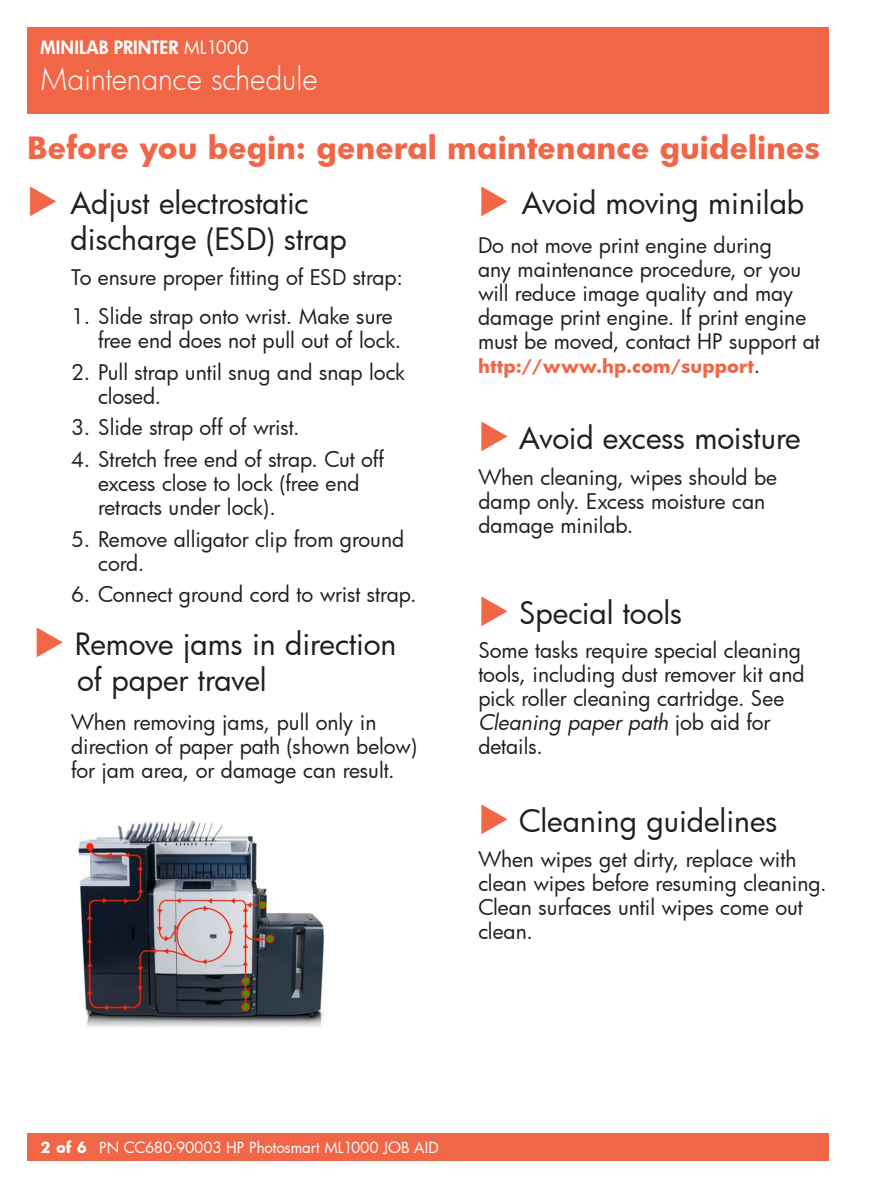
<style>
.page{position:relative;width:893px;height:1188px;background:#fff}
.page>*{position:absolute;margin:0;border:0;box-sizing:border-box;transform-origin:0 0}
.Step_titles{font:30px/36px "Futura Bk";letter-spacing:-.005em;color:#231f20}
.Table_text{font:700 30px "Futura Bk";color:#f26648}
.Title_-_Add__pages{font:30px "Futura Lt";color:#fff}
.Instructions_-_Numbe{font:21px/24px "Futura Bk";color:#231f20}
.Instructions_-_Numbe-2{font:700 18px "Futura Bk";letter-spacing:.005em;color:#f26648}
.TopLevelCategory{font:18px "Futura Hv";letter-spacing:.005em;color:#fff}
.t1{font:15px "Futura Bk";color:#fff}
.s1{font-family:"Futura Bk"}
.s2{color:#f26648}
.s3{font-weight:400;font-size:21px;color:#231f20}
.s4{font-style:italic}
.s5{font-weight:700}
</style>
<div class="page">
<div style="left:27px;top:1134px;width:800px;height:27px;background:#f26648"></div>
<div style="left:27px;top:27px;width:800px;height:87px;background:#f26648"></div>
<img style="left:78px;top:820px;width:247px;height:207px">
<p class="TopLevelCategory" style="left:40px;top:35px;width:210px">MINILAB PRINTER <span class="s1">ML1000</span></p>
<p class="Title_-_Add__pages" style="left:40px;top:59px;width:278px">Maintenance schedule</p>
<p class="Table_text" style="left:27px;top:127px;width:793px">Before you begin: general maintenance guidelines</p>
<p class="Step_titles" style="left:70px;top:184px;width:278px;text-indent:-44px"><span class="s2">◆</span> Adjust electrostatic discharge (ESD) strap</p>
<p class="Instructions_-_Numbe" style="left:71px;top:265px;width:333px">To ensure proper fitting of ESD strap:</p>
<p class="Instructions_-_Numbe" style="left:98px;top:304px;width:304px;text-indent:-27px">1. Slide strap onto wrist. Make sure free end does not pull out of lock.</p>
<p class="Instructions_-_Numbe" style="left:98px;top:360px;width:308px;text-indent:-27px">2. Pull strap until snug and snap lock closed.</p>
<p class="Instructions_-_Numbe" style="left:71px;top:415px;width:230px">3. Slide strap off of wrist.</p>
<p class="Instructions_-_Numbe" style="left:98px;top:447px;width:288px;text-indent:-27px">4. Stretch free end of strap. Cut off excess close to lock (free end retracts under lock).</p>
<p class="Instructions_-_Numbe" style="left:98px;top:526px;width:307px;text-indent:-27px">5. Remove alligator clip from ground cord.</p>
<p class="Instructions_-_Numbe" style="left:71px;top:582px;width:347px">6. Connect ground cord to wrist strap.</p>
<p class="Step_titles" style="left:77px;top:625px;width:320px;text-indent:-44px"><span class="s2">◆</span> Remove jams in direction of paper travel</p>
<p class="Instructions_-_Numbe" style="left:71px;top:710px;width:347px">When removing jams, pull only in direction of paper path (shown below) for jam area, or damage can result.</p>
<p class="Step_titles" style="left:478px;top:185px;width:327px"><span class="s2">◆</span> Avoid moving minilab</p>
<p class="Instructions_-_Numbe" style="left:478px;top:233px;width:343px">Do not move print engine during<br>any maintenance procedure, or you will reduce image quality and may damage print engine. If print engine must be moved, contact HP support at</p>
<p class="Instructions_-_Numbe-2" style="left:478px;top:353px;width:284px">http://www.hp.com/support<span class="s3">.</span></p>
<p class="Step_titles" style="left:478px;top:420px;width:324px"><span class="s2">◆</span> Avoid excess moisture</p>
<p class="Instructions_-_Numbe" style="left:478px;top:465px;width:300px">When cleaning, wipes should be damp only. Excess moisture can damage minilab.</p>
<p class="Step_titles" style="left:478px;top:594px;width:205px"><span class="s2">◆</span> Special tools</p>
<p class="Instructions_-_Numbe" style="left:478px;top:637px;width:327px">Some tasks require special cleaning tools, including dust remover kit and pick roller cleaning cartridge. See<br><span class="s4">Cleaning paper path</span> job aid for details.</p>
<p class="Step_titles" style="left:478px;top:802px;width:300px"><span class="s2">◆</span> Cleaning guidelines</p>
<p class="Instructions_-_Numbe" style="left:478px;top:847px;width:349px">When wipes get dirty, replace with clean wipes before resuming cleaning.<br>Clean surfaces until wipes come out clean.</p>
<p class="t1" style="left:56px;top:1138px;width:384px"><span class="s5">of 6</span> PN CC680-90003 HP Photosmart ML1000 JOB AID</p>
</div>
